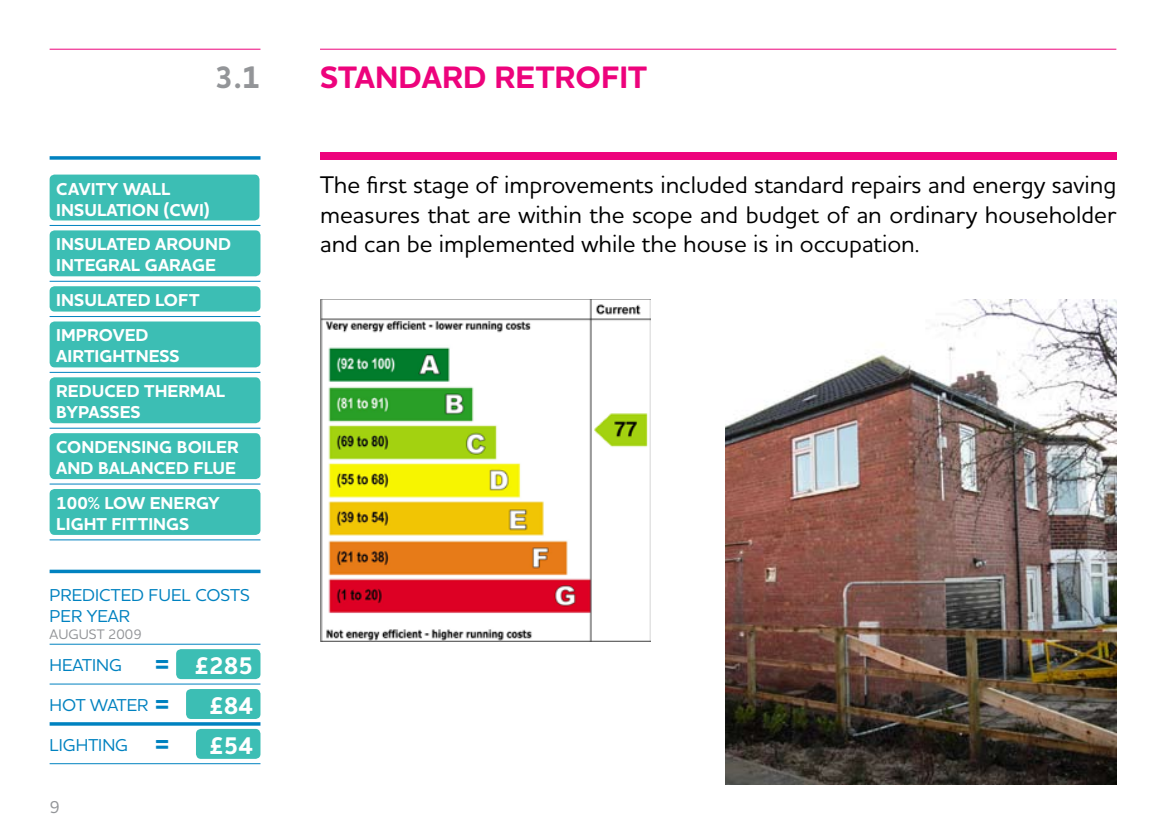
<style>
.page{position:relative;width:1166px;height:834px;background:#fff}
.page>*{position:absolute;margin:0;border:0;box-sizing:border-box;transform-origin:0 0}
.t1{font:700 31.5px "Houschka Pro";color:#ed037c}
.t2{font:700 31.5px "Houschka Pro";color:#939598}
.t3{font:500 24.5px/29.4px "Houschka Pro";color:#000;text-align:justify}
.t4{font:700 24.5px/39.9px "Houschka Pro";color:#fff;text-align:center}
.t5{font:700 24.5px/39.9px "Houschka Pro";color:#0082c0;text-align:justify}
.t6{font:700 17.5px/21px "Houschka Pro";color:#fff}
.t7{font:500 17.5px/21px "Houschka Pro";color:#0082c0}
.t8{font:500 17.5px "Houschka Pro";color:#939598}
.t9{font:500 14px "Houschka Pro";color:#939598}
</style>
<div class="page">
<img style="left:320px;top:299px;width:331px;height:342px">
<div style="left:50px;top:230px;width:210px;height:46px;background:#3cbeb4;border-radius:5px"></div>
<div style="left:50px;top:433px;width:210px;height:46px;background:#3cbeb4;border-radius:5px"></div>
<div style="left:50px;top:489px;width:210px;height:46px;background:#3cbeb4;border-radius:5px"></div>
<div style="left:50px;top:286px;width:210px;height:25px;background:#3cbeb4;border-radius:5px"></div>
<div style="left:50px;top:321px;width:210px;height:46px;background:#3cbeb4;border-radius:5px"></div>
<div style="left:50px;top:377px;width:210px;height:46px;background:#3cbeb4;border-radius:5px"></div>
<div style="left:50px;top:174px;width:209px;height:46px;background:#3cbeb4;border-radius:5px"></div>
<svg style="left:50px;top:156px;width:210px;height:4px"></svg>
<hr style="left:50px;top:225px;width:210px;height:1px;background:#0082c0">
<hr style="left:50px;top:281px;width:210px;height:1px;background:#0082c0">
<hr style="left:50px;top:316px;width:210px;height:1px;background:#0082c0">
<hr style="left:50px;top:372px;width:210px;height:1px;background:#0082c0">
<hr style="left:50px;top:427px;width:210px;height:1px;background:#0082c0">
<hr style="left:50px;top:483px;width:210px;height:1px;background:#0082c0">
<hr style="left:50px;top:539px;width:210px;height:1px;background:#0082c0">
<hr style="left:320px;top:49px;width:796px;height:1px;background:#ed037c">
<hr style="left:50px;top:49px;width:210px;height:1px;background:#ed037c">
<div style="left:320px;top:152px;width:796px;height:8px;background:#ed037c"></div>
<img style="left:725px;top:299px;width:391px;height:485px">
<div style="left:176px;top:649px;width:84px;height:30px;background:#3cbeb4;border-radius:5px"></div>
<div style="left:186px;top:689px;width:74px;height:29px;background:#3cbeb4;border-radius:5px"></div>
<div style="left:196px;top:728px;width:64px;height:30px;background:#3cbeb4;border-radius:5px"></div>
<hr style="left:50px;top:643px;width:210px;height:1px;background:#0082c0">
<hr style="left:50px;top:722px;width:210px;height:3px;background:#0082c0">
<hr style="left:50px;top:763px;width:210px;height:1px;background:#0082c0">
<hr style="left:50px;top:683px;width:210px;height:1px;background:#0082c0">
<svg style="left:50px;top:569px;width:210px;height:4px"></svg>
<p class="t2" style="left:215px;top:57px;width:47px">3.1</p>
<p class="t1" style="left:320px;top:57px;width:329px">STANDARD RETROFIT</p>
<p class="t6" style="left:56px;top:178px;width:155px">CAVITY WALL<br>INSULATION (CWI)</p>
<p class="t6" style="left:56px;top:234px;width:176px">INSULATED AROUND<br>INTEGRAL GARAGE</p>
<p class="t6" style="left:56px;top:283px;width:145px;line-height:35.2px">INSULATED LOFT<br>IMPROVED</p>
<p class="t6" style="left:56px;top:339px;width:171px;line-height:34.8px">AIRTIGHTNESS<br>REDUCED THERMAL</p>
<p class="t6" style="left:56px;top:402px;width:86px">BYPASSES</p>
<p class="t6" style="left:56px;top:437px;width:184px">CONDENSING BOILER<br>AND BALANCED FLUE</p>
<p class="t6" style="left:56px;top:492px;width:165px">100% LOW ENERGY<br>LIGHT FITTINGS</p>
<p class="t7" style="left:50px;top:584px;width:202px">PREDICTED FUEL COSTS<br>PER YEAR</p>
<p class="t9" style="left:50px;top:625px;width:94px">AUGUST 2009</p>
<p class="t5" style="left:155px;top:645px;width:16px">= = =</p>
<p class="t4" style="left:194px;top:646px;width:60px">£285 £84 £54</p>
<p class="t7" style="left:50px;top:653px;width:74px">HEATING</p>
<p class="t7" style="left:50px;top:693px;width:100px">HOT WATER</p>
<p class="t7" style="left:50px;top:733px;width:80px">LIGHTING</p>
<p class="t8" style="left:50px;top:795px;width:12px">9</p>
<p class="t3" style="left:320px;top:169px;width:798px">The first stage of improvements included standard repairs and energy saving measures that are within the scope and budget of an ordinary householder and can be implemented while the house is in occupation.</p>
</div>
